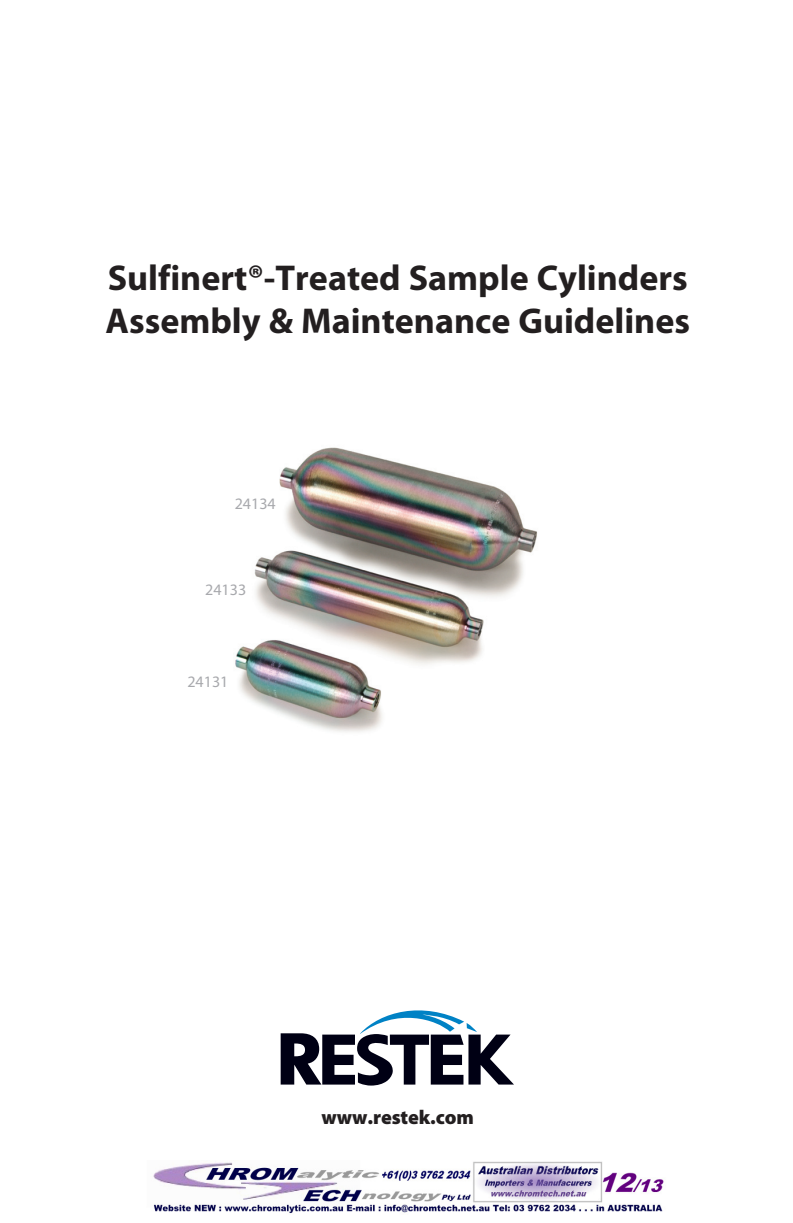
<style>
.page{position:relative;width:793px;height:1223px;background:#fff}
.page>*{position:absolute;margin:0;border:0;box-sizing:border-box;transform-origin:0 0}
.t1{font:700 36px "Myriad Pro";color:#231f20}
.t2{font:900 20px "Myriad Pro";letter-spacing:-.005em;color:#231f20}
.photocap1{font:16px "Myriad Pro";color:#a8a9ad}
</style>
<div class="page">
<svg style="left:280px;top:1010px;width:233px;height:75px"></svg>
<img style="left:235px;top:447px;width:302px;height:285px">
<img style="left:153px;top:1161px;width:511px;height:53px">
<p class="t1" style="left:108px;top:254px;width:581px">Sulfinert®-Treated Sample Cylinders</p>
<p class="t1" style="left:105px;top:298px;width:585px">Assembly &amp; Maintenance Guidelines</p>
<p class="photocap1" style="left:234px;top:493px;width:43px">24134</p>
<p class="photocap1" style="left:205px;top:579px;width:43px">24133</p>
<p class="photocap1" style="left:187px;top:672px;width:43px">24131</p>
<p class="t2" style="left:321px;top:1106px;width:154px">www.restek.com</p>
</div>
